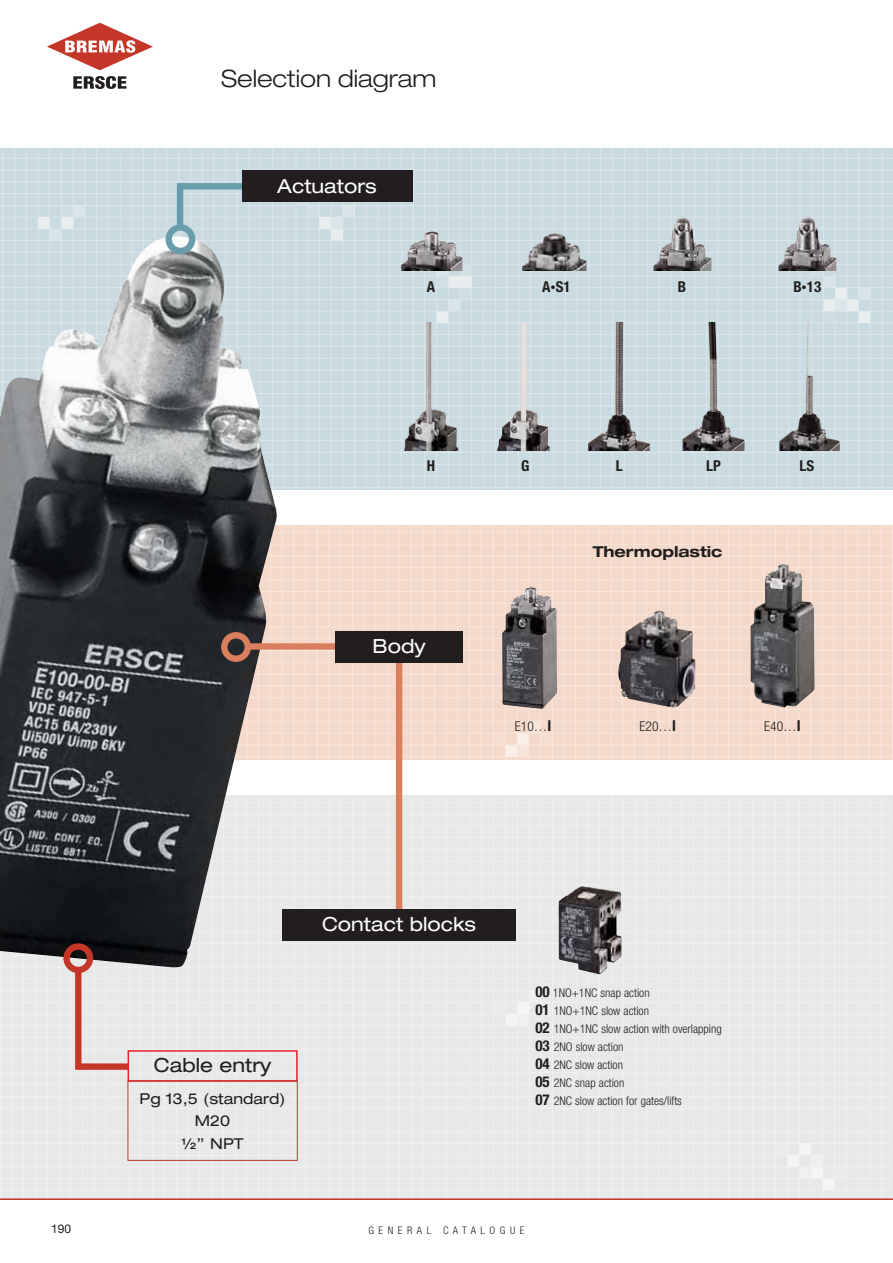
<style>
.page{position:relative;width:893px;height:1263px;background:#fff}
.page>*{position:absolute;margin:0;border:0;box-sizing:border-box;transform-origin:0 0}
.t1{font:300 expanded 24px "Helvetica Neue";color:#201e1d}
.t2{font:expanded 19.5px "Helvetica Neue";color:#fff}
.t3{font:expanded 19.5px "Helvetica Neue";color:#201e1d}
.t4{font:expanded 15px/22.5px "Helvetica Neue";color:#201e1d;text-align:center}
.t5{font:700 condensed 15px "Helvetica Neue";color:#201e1d}
.t6{font:700 expanded 15px "Helvetica Neue";color:#201e1d}
.t7{font:300 condensed 13.5px "Helvetica Neue";color:#201e1d}
.t8{font:300 condensed 12px/18px "Helvetica Neue";color:#201e1d}
.t9{font:12px "Helvetica Neue";color:#201e1d}
.t10{font:300 condensed 10.5px "Helvetica Neue";letter-spacing:.43em;color:#201e1d}
.s1{font-size:10.5px}
.s2{font-weight:700;font-size:15px}
</style>
<div class="page">
<div style="left:0;top:795px;width:893px;height:403px;background:#e7e8e8"></div>
<img style="left:0;top:149px;width:893px;height:340px">
<img style="left:277px;top:525px;width:616px;height:234px">
<svg style="left:47px;top:23px;width:106px;height:47px"></svg>
<svg style="left:73px;top:76px;width:53px;height:13px"></svg>
<img style="left:400px;top:232px;width:64px;height:39px">
<img style="left:521px;top:232px;width:66px;height:39px">
<img style="left:653px;top:218px;width:59px;height:53px">
<img style="left:778px;top:217px;width:59px;height:54px">
<img style="left:403px;top:322px;width:55px;height:128px">
<img style="left:588px;top:322px;width:63px;height:128px">
<img style="left:681px;top:322px;width:64px;height:128px">
<img style="left:779px;top:322px;width:62px;height:128px">
<img style="left:496px;top:322px;width:54px;height:128px">
<img style="left:618px;top:611px;width:77px;height:97px">
<img style="left:750px;top:564px;width:64px;height:143px">
<img style="left:502px;top:587px;width:56px;height:122px">
<img style="left:559px;top:886px;width:63px;height:88px">
<img style="left:0;top:225px;width:277px;height:743px">
<div style="left:78px;top:1063px;width:51px;height:7px;background:#c43627"></div>
<div style="left:177px;top:183px;width:6px;height:45px;background:#689dac"></div>
<div style="left:180px;top:183px;width:62px;height:6px;background:#689dac"></div>
<svg style="left:165px;top:224px;width:30px;height:30px"></svg>
<div style="left:128px;top:1050px;width:170px;height:32px;border:2px solid #ec2027"></div>
<div style="left:75px;top:970px;width:6px;height:100px;background:#c43627"></div>
<svg style="left:63px;top:943px;width:30px;height:30px"></svg>
<div style="left:247px;top:643px;width:89px;height:7px;background:#da7f5d"></div>
<svg style="left:221px;top:632px;width:30px;height:30px"></svg>
<div style="left:396px;top:662px;width:6px;height:247px;background:#da7f5d"></div>
<hr style="left:0;top:1198px;width:893px;height:2px;background:#c43627">
<div style="left:128px;top:1080px;width:170px;height:81px;border:1px solid #c43627"></div>
<div style="left:335px;top:631px;width:128px;height:31px;background:#221e1f"></div>
<div style="left:242px;top:170px;width:170px;height:32px;background:#221e1f"></div>
<div style="left:282px;top:909px;width:234px;height:31px;background:#221e1f"></div>
<h1 class="t1" style="left:221px;top:70px;width:217px">Selection diagram</h1>
<h2 class="t2" style="left:277px;top:179px;width:101px">Actuators</h2>
<p class="t5" style="left:427px;top:281px;width:10px">A</p>
<p class="t5" style="left:542px;top:281px;width:30px">A<span class="s1">•</span>S1</p>
<p class="t5" style="left:678px;top:281px;width:10px">B</p>
<p class="t5" style="left:793px;top:281px;width:29px">B<span class="s1">•</span>13</p>
<p class="t5" style="left:427px;top:460px;width:10px">H</p>
<p class="t5" style="left:521px;top:460px;width:10px">G</p>
<p class="t5" style="left:616px;top:460px;width:8px">L</p>
<p class="t5" style="left:706px;top:460px;width:16px">LP</p>
<p class="t5" style="left:800px;top:460px;width:16px">LS</p>
<p class="t6" style="left:593px;top:546px;width:131px">Thermoplastic</p>
<h2 class="t2" style="left:373px;top:639px;width:55px">Body</h2>
<p class="t7" style="left:515px;top:722px;width:38px">E10…<span class="s2">I</span></p>
<p class="t7" style="left:640px;top:722px;width:38px">E20…<span class="s2">I</span></p>
<p class="t7" style="left:764px;top:722px;width:38px">E40…<span class="s2">I</span></p>
<h2 class="t3" style="left:154px;top:1058px;width:119px">Cable entry</h2>
<h2 class="t2" style="left:322px;top:917px;width:156px">Contact blocks</h2>
<p class="t8" style="left:535px;top:984px;width:188px"><span class="s2">00</span> 1NO+1NC snap action<br><span class="s2">01</span> 1NO+1NC slow action<br><span class="s2">02</span> 1NO+1NC slow action with overlapping<br><span class="s2">03</span> 2NO slow action<br><span class="s2">04</span> 2NC slow action<br><span class="s2">05</span> 2NC snap action</p>
<p class="t4" style="left:140px;top:1088px;width:148px">Pg 13,5 (standard)</p>
<p class="t8" style="left:535px;top:1092px;width:148px"><span class="s2">07</span> 2NC slow action for gates/lifts</p>
<p class="t4" style="left:182px;top:1111px;width:63px">M20 ½’’ NPT</p>
<p class="t9" style="left:51px;top:1225px;width:21px">190</p>
<p class="t10" style="left:368px;top:1226px;width:158px">GENERAL CATALOGUE</p>
</div>
